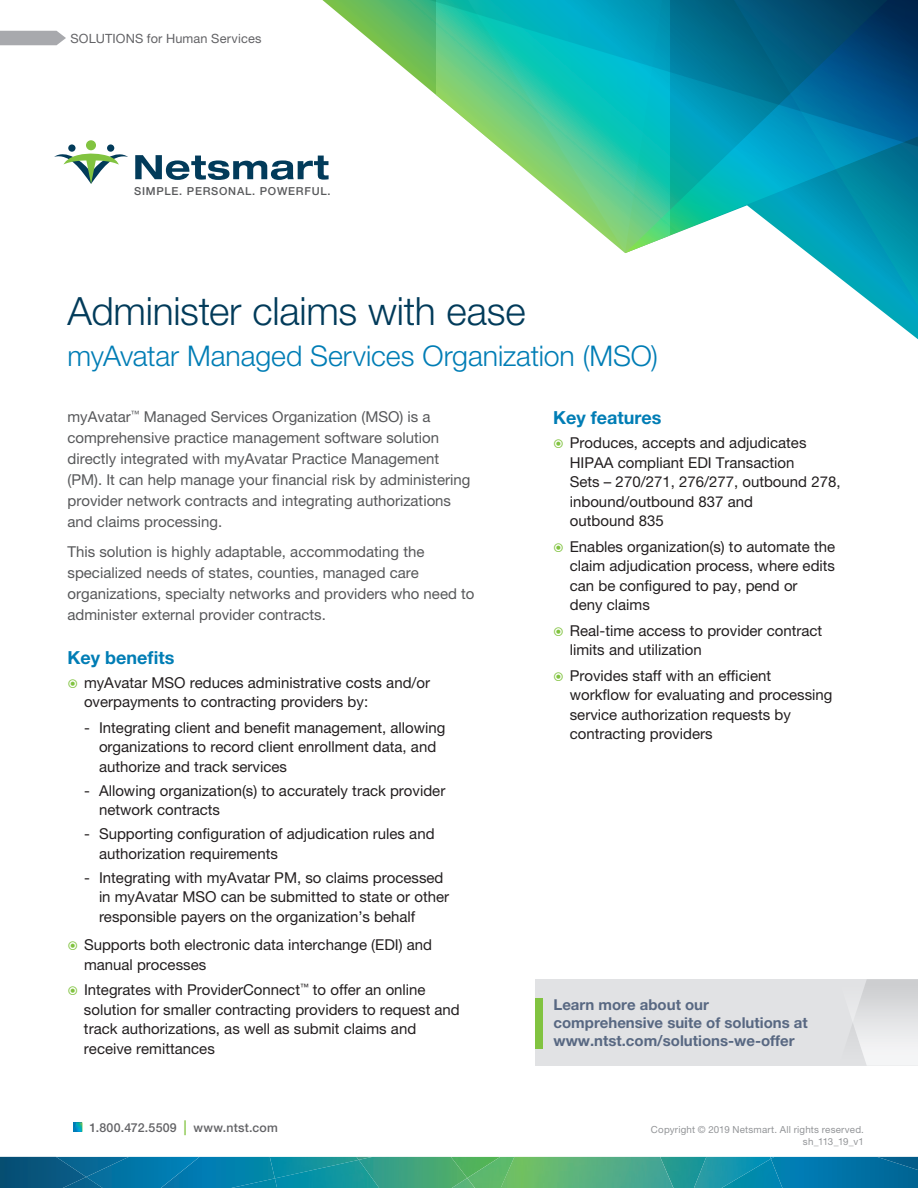
<style>
.page{position:relative;width:918px;height:1188px;background:#fff}
.page>*{position:absolute;margin:0;border:0;box-sizing:border-box;transform-origin:0 0}
.t1{font:300 39px "Helvetica Neue LT Pro";letter-spacing:-.005em;color:#023b5a}
.t2{font:300 28.5px "Helvetica Neue LT Pro";letter-spacing:-.005em;color:#007db5}
.t3{font:700 18px "Helvetica Neue LT Pro";color:#007db5}
.t4{font:15px/19.5px "Helvetica Neue LT Pro";color:#231f20}
.t5{font:15px/21px "Helvetica Neue LT Pro";color:#57585a}
.t6{font:700 15px/18px "Helvetica Neue LT Pro";color:#586882}
.t7{font:12.75px "Helvetica Neue LT Pro";letter-spacing:.01em;color:#636366}
.t8{font:500 12.3px "Helvetica Neue LT Pro";letter-spacing:.02em;color:#636366}
.t9{font:500 11.1px "Helvetica Neue LT Pro";letter-spacing:.065em;color:#58595b}
.t10{font:9.75px "Helvetica Neue LT Pro";letter-spacing:.02em;color:#939598}
.s1{font-size:14.85px;color:#81c340}
</style>
<div class="page">
<svg style="left:505px;top:153px;width:120px;height:100px"></svg>
<svg style="left:808px;top:253px;width:110px;height:87px"></svg>
<svg style="left:625px;top:153px;width:293px;height:100px;background:#2fb3b9"></svg>
<svg style="left:322px;top:0;width:596px;height:153px"></svg>
<svg style="left:791px;top:1157px;width:127px;height:31px;background:#0073a8"></svg>
<img style="left:877px;top:1157px;width:41px;height:23px">
<img style="left:0;top:1157px;width:135px;height:31px">
<img style="left:56px;top:1157px;width:73px;height:20px">
<img style="left:682px;top:1157px;width:109px;height:31px">
<img style="left:686px;top:1157px;width:85px;height:31px">
<img style="left:135px;top:1157px;width:283px;height:31px">
<img style="left:275px;top:1160px;width:120px;height:28px">
<img style="left:418px;top:1157px;width:264px;height:31px">
<img style="left:451px;top:1157px;width:49px;height:21px">
<svg style="left:135px;top:155px;width:194px;height:25px"></svg>
<div style="left:68px;top:144px;width:8px;height:8px;background:#023b5a;border-radius:50%"></div>
<div style="left:107px;top:144px;width:7px;height:8px;background:#023b5a;border-radius:50%"></div>
<svg style="left:54px;top:149px;width:74px;height:35px"></svg>
<div style="left:86px;top:140px;width:10px;height:10px;background:#81c340;border-radius:50%"></div>
<svg style="left:0;top:31px;width:66px;height:14px"></svg>
<svg style="left:74px;top:1122px;width:8px;height:10px"></svg>
<div style="left:535px;top:979px;width:383px;height:87px;background:#e1e2e4"></div>
<svg style="left:851px;top:979px;width:67px;height:87px"></svg>
<div style="left:535px;top:998px;width:8px;height:50px;background:#81c340"></div>
<p class="t7" style="left:70px;top:30px;width:193px">SOLUTIONS for Human Services</p>
<p class="t9" style="left:134px;top:185px;width:198px">SIMPLE. PERSONAL. POWERFUL.</p>
<h1 class="t1" style="left:68px;top:288px;width:460px">Administer claims with ease</h1>
<h2 class="t2" style="left:68px;top:338px;width:592px">myAvatar Managed Services Organization (MSO)</h2>
<p class="t5" style="left:68px;top:406px;width:404px">myAvatar<sup>™</sup> Managed Services Organization (MSO) is a comprehensive practice management software solution directly integrated with myAvatar Practice Management (PM). It can help manage your financial risk by administering provider network contracts and integrating authorizations and claims processing.</p>
<p class="t5" style="left:68px;top:541px;width:408px">This solution is highly adaptable, accommodating the specialized needs of states, counties, managed care organizations, specialty networks and providers who need to administer external provider contracts.</p>
<p class="t3" style="left:68px;top:646px;width:109px">Key benefits</p>
<p class="t4" style="left:84px;top:672px;width:348px">myAvatar MSO reduces administrative costs and/or overpayments to contracting providers by:</p>
<p class="t4" style="left:99px;top:717px;width:348px;text-indent:-15px">- Integrating client and benefit management, allowing organizations to record client enrollment data, and authorize and track services</p>
<p class="t4" style="left:99px;top:780px;width:348px;text-indent:-15px">- Allowing organization(s) to accurately track provider network contracts</p>
<p class="t4" style="left:99px;top:824px;width:337px;text-indent:-15px">- Supporting configuration of adjudication rules and authorization requirements</p>
<p class="t4" style="left:99px;top:867px;width:352px;text-indent:-15px">- Integrating with myAvatar PM, so claims processed in myAvatar MSO can be submitted to state or other responsible payers on the organization’s behalf</p>
<p class="t4" style="left:84px;top:935px;width:350px">Supports both electronic data interchange (EDI) and manual processes</p>
<p class="t4" style="left:84px;top:980px;width:377px">Integrates with ProviderConnect<sup>™</sup> to offer an online solution for smaller contracting providers to request and track authorizations, as well as submit claims and receive remittances</p>
<p class="t3" style="left:553px;top:407px;width:110px">Key features</p>
<p class="t4" style="left:570px;top:433px;width:272px">Produces, accepts and adjudicates<br>HIPAA compliant EDI Transaction<br>Sets – 270/271, 276/277, outbound 278, inbound/outbound 837 and<br>outbound 835</p>
<p class="t4" style="left:570px;top:537px;width:267px">Enables organization(s) to automate the claim adjudication process, where edits can be configured to pay, pend or<br>deny claims</p>
<p class="t4" style="left:570px;top:621px;width:254px">Real-time access to provider contract limits and utilization</p>
<p class="t4" style="left:570px;top:666px;width:264px">Provides staff with an efficient workflow for evaluating and processing service authorization requests by contracting providers</p>
<p class="t6" style="left:553px;top:995px;width:256px">Learn more about our comprehensive suite of solutions at www.ntst.com/solutions-we-offer</p>
<p class="t8" style="left:89px;top:1120px;width:190px">1.800.472.5509 <span class="s1">|</span> www.ntst.com</p>
<p class="t10" style="left:651px;top:1124px;width:215px">Copyright © 2019 Netsmart. All rights reserved.</p>
<p class="t10" style="left:803px;top:1136px;width:63px">sh_113_19_v1</p>
</div>
